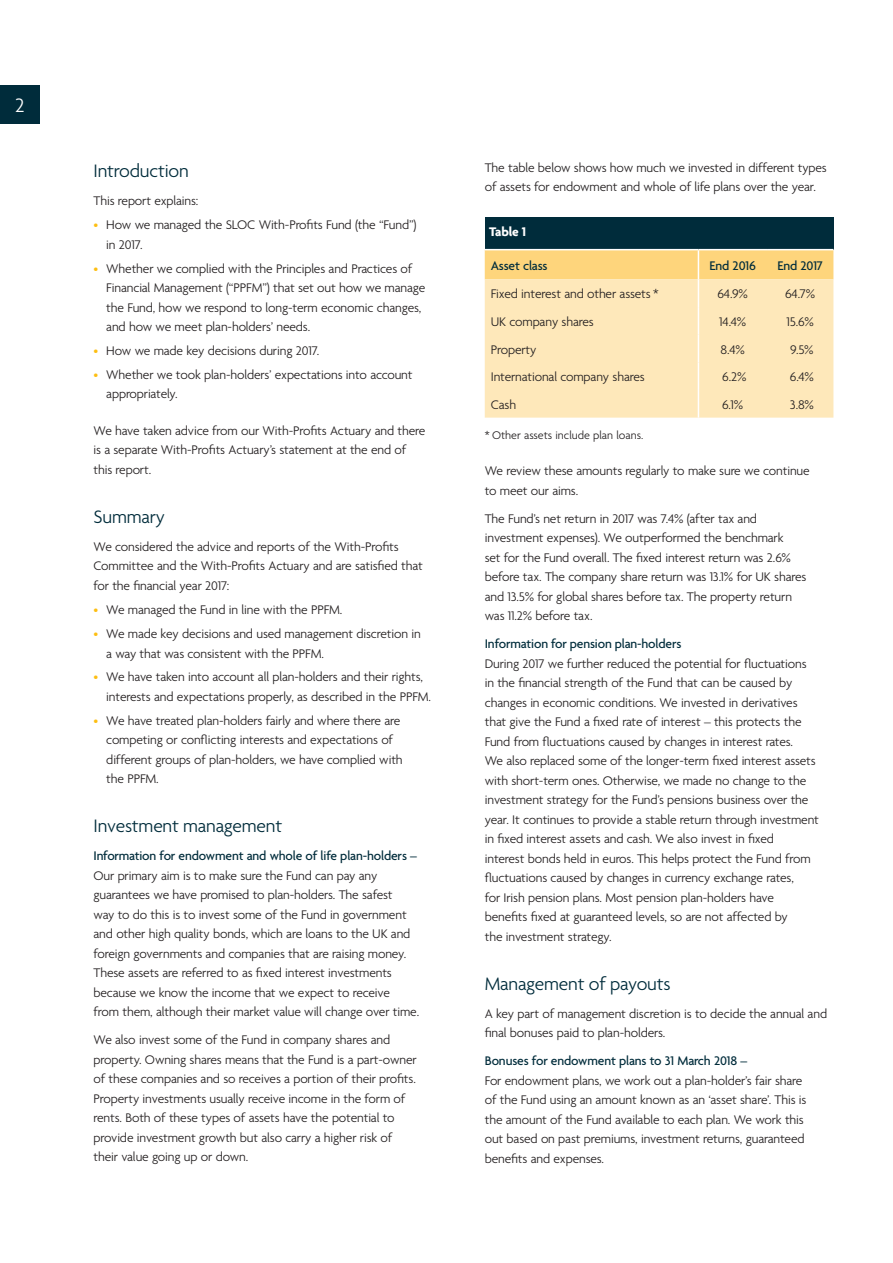
<style>
.page{position:relative;width:893px;height:1263px;background:#fff}
.page>*{position:absolute;margin:0;border:0;box-sizing:border-box;transform-origin:0 0}
.t1{font:300 21px "Agenda";color:#fff}
.Sub_head_dark_blue{font:300 19.5px "Agenda";letter-spacing:-.01em;color:#002c3b}
.Body_Copy{font:300 13.5px/19.5px "Agenda";letter-spacing:-.01em;color:#231f20}
.sub_sub_heads{font:500 13.5px "Agenda";letter-spacing:-.01em;color:#002c3b}
.Body_Copy-2{font:500 13.5px "Agenda";letter-spacing:-.01em;color:#002c3b}
.Body_Copy-3{font:700 13.5px "Agenda";letter-spacing:-.02em;color:#fff}
.Body_Copy-4{font:300 12px "Agenda";color:#231f20}
.s1{color:#fdbe12}
.s2{font-weight:500;color:#002c3b}
</style>
<div class="page">
<div style="left:0;top:85px;width:40px;height:39px;background:#002c3b"></div>
<div style="left:485px;top:217px;width:348px;height:33px;background:#002c3b"></div>
<hr style="left:485px;top:249px;width:213px;height:1px;background:#fff">
<hr style="left:698px;top:249px;width:69px;height:1px;background:#fff">
<hr style="left:767px;top:249px;width:66px;height:1px;background:#fff">
<svg style="left:485px;top:250px;width:348px;height:168px;background:#fee4b0"></svg>
<h1 class="t1" style="left:15px;top:92px;width:11px">2</h1>
<p class="Sub_head_dark_blue" style="left:94px;top:159px;width:97px">Introduction</p>
<p class="Body_Copy" style="left:94px;top:190px;width:106px">This report explains:</p>
<p class="Body_Copy" style="left:106px;top:215px;width:312px;text-indent:-13px"><span class="s1">•</span> How we managed the SLOC With-Profits Fund (the “Fund”) in 2017.</p>
<p class="Body_Copy" style="left:106px;top:258px;width:321px;text-indent:-13px"><span class="s1">•</span> Whether we complied with the Principles and Practices of Financial Management (“PPFM”) that set out how we manage the Fund, how we respond to long-term economic changes, and how we meet plan-holders’ needs.</p>
<p class="Body_Copy" style="left:94px;top:341px;width:227px"><span class="s1">•</span> How we made key decisions during 2017.</p>
<p class="Body_Copy" style="left:106px;top:364px;width:308px;text-indent:-13px"><span class="s1">•</span> Whether we took plan-holders’ expectations into account appropriately.</p>
<p class="Body_Copy" style="left:94px;top:420px;width:333px">We have taken advice from our With-Profits Actuary and there is a separate With-Profits Actuary’s statement at the end of this report.</p>
<p class="Sub_head_dark_blue" style="left:94px;top:505px;width:73px">Summary</p>
<p class="Body_Copy" style="left:94px;top:536px;width:331px">We considered the advice and reports of the With-Profits<br>Committee and the With-Profits Actuary and are satisfied that for the financial year 2017:</p>
<p class="Body_Copy" style="left:94px;top:600px;width:250px"><span class="s1">•</span> We managed the Fund in line with the PPFM.</p>
<p class="Body_Copy" style="left:106px;top:624px;width:316px;text-indent:-13px"><span class="s1">•</span> We made key decisions and used management discretion in a way that was consistent with the PPFM.</p>
<p class="Body_Copy" style="left:106px;top:667px;width:326px;text-indent:-13px"><span class="s1">•</span> We have taken into account all plan-holders and their rights, interests and expectations properly, as described in the PPFM.</p>
<p class="Body_Copy" style="left:106px;top:710px;width:298px;text-indent:-13px"><span class="s1">•</span> We have treated plan-holders fairly and where there are competing or conflicting interests and expectations of different groups of plan-holders, we have complied with the PPFM.</p>
<p class="Sub_head_dark_blue" style="left:94px;top:814px;width:190px">Investment management</p>
<p class="Body_Copy" style="left:94px;top:846px;width:327px"><span class="s2">Information for endowment and whole of life plan-holders – </span>Our primary aim is to make sure the Fund can pay any guarantees we have promised to plan-holders. The safest<br>way to do this is to invest some of the Fund in government and other high quality bonds, which are loans to the UK and foreign governments and companies that are raising money.<br>These assets are referred to as fixed interest investments because we know the income that we expect to receive<br>from them, although their market value will change over time.</p>
<p class="Body_Copy" style="left:94px;top:1030px;width:325px">We also invest some of the Fund in company shares and property. Owning shares means that the Fund is a part-owner of these companies and so receives a portion of their profits.<br>Property investments usually receive income in the form of rents. Both of these types of assets have the potential to provide investment growth but also carry a higher risk of their value going up or down.</p>
<p class="Body_Copy" style="left:485px;top:158px;width:344px">The table below shows how much we invested in different types of assets for endowment and whole of life plans over the year.</p>
<p class="Body_Copy-3" style="left:489px;top:223px;width:38px">Table 1</p>
<p class="Body_Copy-2" style="left:491px;top:257px;width:58px">Asset class</p>
<p class="Body_Copy-2" style="left:710px;top:257px;width:48px">End 2016</p>
<p class="Body_Copy-2" style="left:777px;top:257px;width:47px">End 2017</p>
<p class="Body_Copy" style="left:491px;top:284px;width:170px">Fixed interest and other assets *</p>
<p class="Body_Copy" style="left:717px;top:284px;width:32px">64.9%</p>
<p class="Body_Copy" style="left:785px;top:284px;width:32px">64.7%</p>
<p class="Body_Copy" style="left:491px;top:312px;width:105px">UK company shares</p>
<p class="Body_Copy" style="left:719px;top:312px;width:29px">14.4%</p>
<p class="Body_Copy" style="left:787px;top:312px;width:29px">15.6%</p>
<p class="Body_Copy" style="left:491px;top:339px;width:47px">Property</p>
<p class="Body_Copy" style="left:721px;top:339px;width:26px">8.4%</p>
<p class="Body_Copy" style="left:790px;top:339px;width:25px">9.5%</p>
<p class="Body_Copy" style="left:491px;top:367px;width:155px">International company shares</p>
<p class="Body_Copy" style="left:722px;top:367px;width:26px">6.2%</p>
<p class="Body_Copy" style="left:790px;top:367px;width:26px">6.4%</p>
<p class="Body_Copy" style="left:491px;top:395px;width:27px">Cash</p>
<p class="Body_Copy" style="left:722px;top:395px;width:23px">6.1%</p>
<p class="Body_Copy" style="left:790px;top:395px;width:25px">3.8%</p>
<p class="Body_Copy-4" style="left:485px;top:428px;width:160px">* Other assets include plan loans.</p>
<p class="Body_Copy" style="left:485px;top:461px;width:326px">We review these amounts regularly to make sure we continue to meet our aims.</p>
<p class="Body_Copy" style="left:485px;top:508px;width:323px">The Fund’s net return in 2017 was 7.4% (after tax and investment expenses). We outperformed the benchmark<br>set for the Fund overall. The fixed interest return was 2.6% before tax. The company share return was 13.1% for UK shares and 13.5% for global shares before tax. The property return was 11.2% before tax.</p>
<p class="sub_sub_heads" style="left:485px;top:636px;width:198px">Information for pension plan-holders</p>
<p class="Body_Copy" style="left:485px;top:653px;width:336px">During 2017 we further reduced the potential for fluctuations in the financial strength of the Fund that can be caused by changes in economic conditions. We invested in derivatives that give the Fund a fixed rate of interest – this protects the Fund from fluctuations caused by changes in interest rates.<br>We also replaced some of the longer-term fixed interest assets with short-term ones. Otherwise, we made no change to the investment strategy for the Fund’s pensions business over the year. It continues to provide a stable return through investment in fixed interest assets and cash. We also invest in fixed<br>interest bonds held in euros. This helps protect the Fund from fluctuations caused by changes in currency exchange rates,<br>for Irish pension plans. Most pension plan-holders have benefits fixed at guaranteed levels, so are not affected by<br>the investment strategy.</p>
<p class="Sub_head_dark_blue" style="left:485px;top:972px;width:187px">Management of payouts</p>
<p class="Body_Copy" style="left:485px;top:1003px;width:344px">A key part of management discretion is to decide the annual and final bonuses paid to plan-holders.</p>
<p class="Body_Copy" style="left:485px;top:1051px;width:323px"><span class="s2">Bonuses for endowment plans to 31 March 2018 –<br></span>For endowment plans, we work out a plan-holder’s fair share of the Fund using an amount known as an ‘asset share’. This is the amount of the Fund available to each plan. We work this out based on past premiums, investment returns, guaranteed benefits and expenses.</p>
</div>
